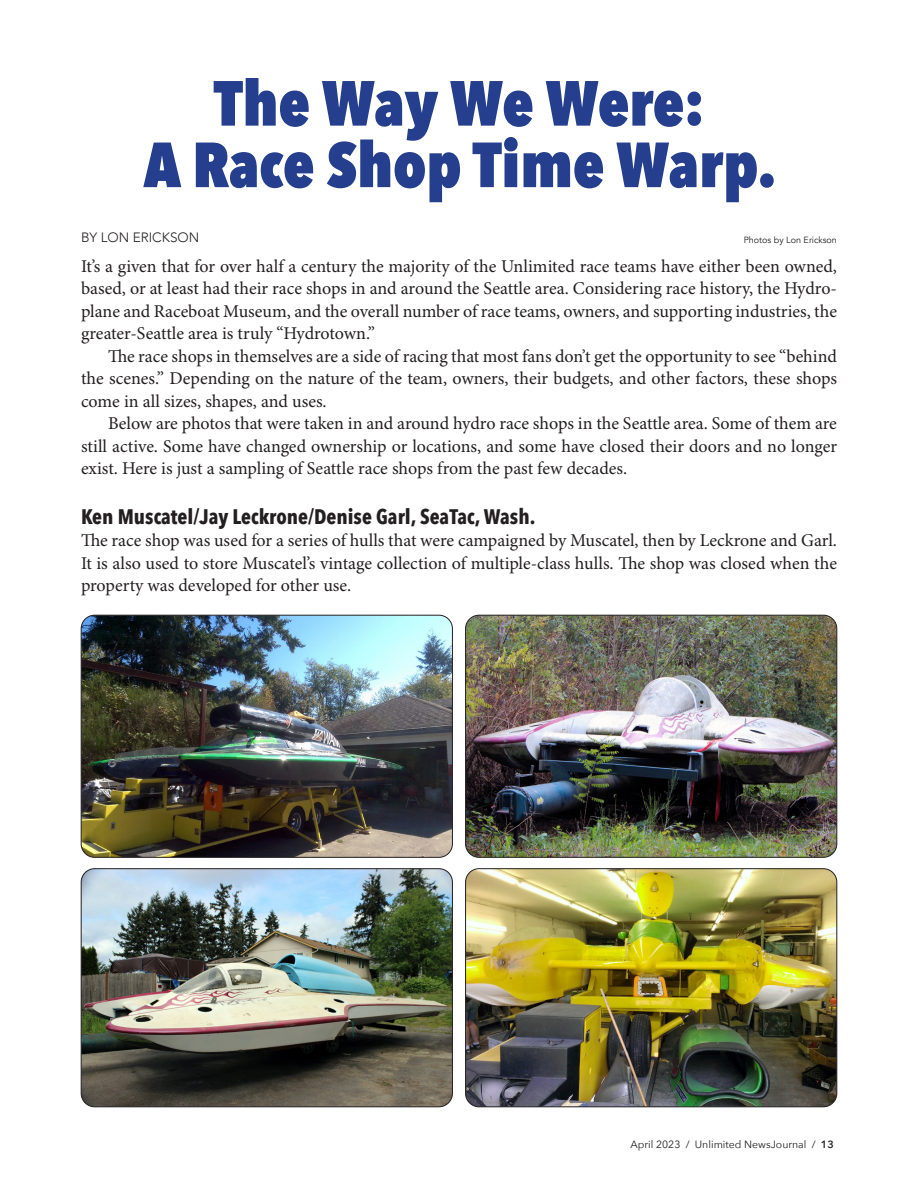
<style>
.page{position:relative;width:918px;height:1188px;background:#fff}
.page>*{position:absolute;margin:0;border:0;box-sizing:border-box;transform-origin:0 0}
.t1{font:800 63px "Avenir Next Condensed";color:#253f8e}
.t2{font:700 21px "Avenir Next Condensed";color:#231f20}
.t3{font:18px/22.5px "Minion Pro";color:#231f20;text-align:justify}
.Author_Name{font:300 13.5px "Avenir";color:#231f20}
.t4{font:10.5px "Avenir Next";color:#231f20}
.t5{font:9px "Avenir";color:#231f20}
.s1{font-weight:600}
</style>
<div class="page">
<img style="left:81px;top:615px;width:371px;height:241px">
<div style="left:81px;top:615px;width:372px;height:243px;border:1px solid #231f20;border-radius:14px"></div>
<img style="left:466px;top:615px;width:371px;height:241px">
<div style="left:465px;top:615px;width:372px;height:243px;border:1px solid #231f20;border-radius:14px"></div>
<img style="left:81px;top:870px;width:371px;height:237px">
<div style="left:81px;top:868px;width:372px;height:239px;border:1px solid #231f20;border-radius:14px"></div>
<img style="left:466px;top:870px;width:371px;height:237px">
<div style="left:465px;top:868px;width:372px;height:239px;border:1px solid #231f20;border-radius:14px"></div>
<p class="t1" style="left:214px;top:64px;width:492px">The Way We Were:</p>
<p class="t1" style="left:144px;top:126px;width:634px">A Race Shop Time Warp.</p>
<p class="Author_Name" style="left:81px;top:230px;width:120px">BY LON ERICKSON</p>
<p class="t3" style="left:81px;top:255px;width:758px">It’s a given that for over half a century the majority of the Unlimited race teams have either been owned, based, or at least had their race shops in and around the Seattle area. Considering race history, the Hydro&shy;plane and Raceboat Museum, and the overall number of race teams, owners, and supporting industries, the greater-Seattle area is truly “Hydrotown.”</p>
<p class="t3" style="left:81px;top:345px;width:758px;text-indent:27px">The race shops in themselves are a side of racing that most fans don’t get the opportunity to see “behind the scenes.” Depending on the nature of the team, owners, their budgets, and other factors, these shops come in all sizes, shapes, and uses.</p>
<p class="t3" style="left:81px;top:413px;width:758px;text-indent:27px">Below are photos that were taken in and around hydro race shops in the Seattle area. Some of them are still active. Some have changed ownership or locations, and some have closed their doors and no longer exist. Here is just a sampling of Seattle race shops from the past few decades.</p>
<p class="t5" style="left:744px;top:235px;width:95px">Photos by Lon Erickson</p>
<p class="t2" style="left:81px;top:503px;width:456px">Ken Muscatel/Jay Leckrone/Denise Garl, SeaTac, Wash.</p>
<p class="t3" style="left:81px;top:530px;width:758px">The race shop was used for a series of hulls that were campaigned by Muscatel, then by Leckrone and Garl.<br>It is also used to store Muscatel’s vintage collection of multiple-class hulls. The shop was closed when the property was developed for other use.</p>
<p class="t4" style="left:630px;top:1135px;width:205px">April 2023 / Unlimited NewsJournal / <span class="s1">13</span></p>
</div>
